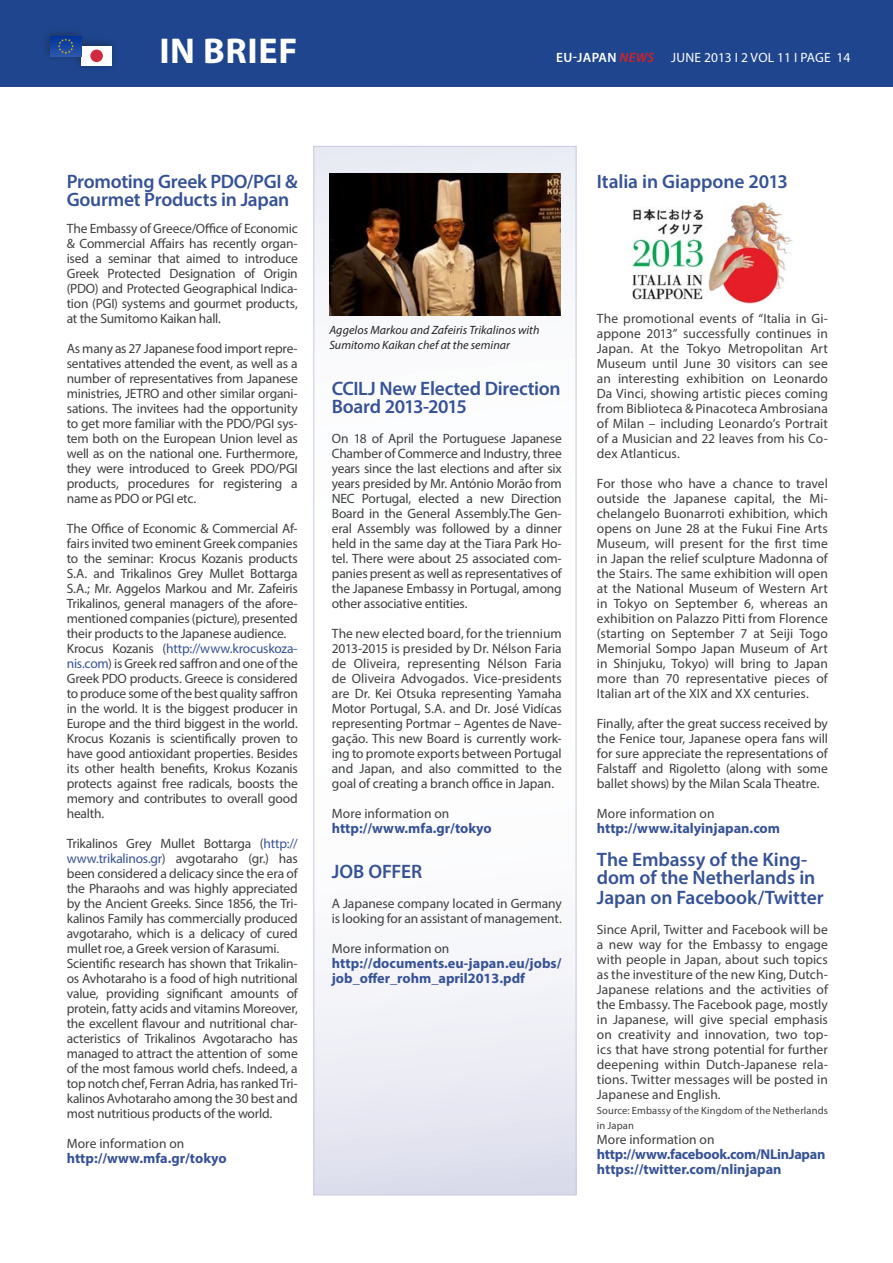
<style>
.page{position:relative;width:893px;height:1263px;background:#fff}
.page>*{position:absolute;margin:0;border:0;box-sizing:border-box;transform-origin:0 0}
.t1{font:700 36px "Myriad Pro";letter-spacing:.015em;color:#fff}
.t2{font:600 19.5px/18px "Myriad Pro";letter-spacing:-.01em;color:#365296}
.t3{font:700 14.25px/15px "Myriad Pro";color:#365296}
.t4{font:700 14.25px "Myriad Pro";letter-spacing:-.02em;color:#365296}
.t5{font:13.5px/15px "Myriad Pro";letter-spacing:-.01em;color:#3e3e3f;text-align:justify}
.t6{font:13.5px "Myriad Pro";letter-spacing:.005em;color:#fff}
.t7{font:600 13.5px "Myriad Pro";letter-spacing:.02em;color:#fff}
.t8{font:italic 12px/15px "Myriad Pro";letter-spacing:.005em;color:#231f20}
.t9{font:10.5px/15px "Myriad Pro";letter-spacing:.01em;color:#3e3e3f}
.s1{font-style:italic;color:#d1232a}
.s2{color:#365296}
</style>
<div class="page">
<svg style="left:316px;top:148px;width:258px;height:1045px"></svg>
<div style="left:0;top:0;width:893px;height:86px;background:#1e458e"></div>
<div style="left:41px;top:27px;width:78px;height:45px;background:#231f20;opacity:.5"></div>
<div style="left:81px;top:46px;width:31px;height:20px;background:#fff"></div>
<div style="left:90px;top:50px;width:13px;height:12px;background:#d3293e;border-radius:50%"></div>
<div style="left:51px;top:36px;width:30px;height:20px;background:linear-gradient(to bottom,#039,#2954a9)"></div>
<svg style="left:58px;top:38px;width:16px;height:16px"></svg>
<img style="left:633px;top:201px;width:159px;height:102px">
<img style="left:329px;top:173px;width:231px;height:143px">
<p class="t1" style="left:159px;top:28px;width:140px">IN BRIEF</p>
<p class="t7" style="left:556px;top:49px;width:99px">EU-JAPAN <span class="s1">NEWS</span></p>
<p class="t6" style="left:671px;top:49px;width:181px">JUNE 2013 I 2 VOL 11 I PAGE 14</p>
<p class="t2" style="left:67px;top:172px;width:233px">Promoting Greek PDO/PGI &amp;<br>Gourmet Products in Japan</p>
<p class="t5" style="left:67px;top:221px;width:233px">The Embassy of Greece/Office of Economic &amp; Commercial Affairs has recently organ&shy;ised a seminar that aimed to introduce Greek Protected Designation of Origin (PDO) and Protected Geographical Indica&shy;tion (PGI) systems and gourmet products, at the Sumitomo Kaikan hall.</p>
<p class="t5" style="left:67px;top:341px;width:233px">As many as 27 Japanese food import repre&shy;sentatives attended the event, as well as a number of representatives from Japanese ministries, JETRO and other similar organi&shy;sations. The invitees had the opportunity to get more familiar with the PDO/PGI sys&shy;tem both on the European Union level as well as on the national one. Furthermore, they were introduced to Greek PDO/PGI products, procedures for registering a name as PDO or PGI etc.</p>
<p class="t5" style="left:67px;top:520px;width:233px">The Office of Economic &amp; Commercial Af&shy;fairs invited two eminent Greek companies to the seminar: Krocus Kozanis products S.A. and Trikalinos Grey Mullet Bottarga S.A.; Mr. Aggelos Markou and Mr. Zafeiris Trikalinos, general managers of the afore&shy;mentioned companies (picture), presented their products to the Japanese audience.</p>
<p class="t5" style="left:67px;top:640px;width:233px">Krocus Kozanis (<span class="s2">http://www.krocuskoza&shy;nis.com</span>) is Greek red saffron and one of the Greek PDO products. Greece is considered to produce some of the best quality saffron in the world. It is the biggest producer in Europe and the third biggest in the world.<br>Krocus Kozanis is scientifically proven to have good antioxidant properties. Besides its other health benefits, Krokus Kozanis protects against free radicals, boosts the memory and contributes to overall good health.</p>
<p class="t5" style="left:67px;top:835px;width:233px">Trikalinos Grey Mullet Bottarga (<span class="s2">http:// www.trikalinos.gr</span>) avgotaraho (gr.) has been considered a delicacy since the era of the Pharaohs and was highly appreciated by the Ancient Greeks. Since 1856, the Tri&shy;kalinos Family has commercially produced avgotaraho, which is a delicacy of cured mullet roe, a Greek version of Karasumi.</p>
<p class="t5" style="left:67px;top:955px;width:233px">Scientific research has shown that Trikalin&shy;os Avhotaraho is a food of high nutritional value, providing significant amounts of protein, fatty acids and vitamins Moreover, the excellent flavour and nutritional char&shy;acteristics of Trikalinos Avgotaracho has managed to attract the attention of some of the most famous world chefs. Indeed, a top notch chef, Ferran Adria, has ranked Tri&shy;kalinos Avhotaraho among the 30 best and most nutritious products of the world.</p>
<p class="t5" style="left:67px;top:1135px;width:119px">More information on</p>
<p class="t3" style="left:67px;top:1150px;width:161px">http://www.mfa.gr/tokyo</p>
<p class="t8" style="left:329px;top:323px;width:212px">Aggelos Markou and Zafeiris Trikalinos with<br>Sumitomo Kaikan chef at the seminar</p>
<p class="t2" style="left:332px;top:379px;width:230px">CCILJ New Elected Direction<br>Board 2013-2015</p>
<p class="t5" style="left:332px;top:430px;width:231px">On 18 of April the Portuguese Japanese Chamber of Commerce and Industry, three years since the last elections and after six years presided by Mr. António Morão from NEC Portugal, elected a new Direction Board in the General Assembly.The Gen&shy;eral Assembly was followed by a dinner held in the same day at the Tiara Park Ho&shy;tel. There were about 25 associated com&shy;panies present as well as representatives of the Japanese Embassy in Portugal, among other associative entities.</p>
<p class="t5" style="left:332px;top:625px;width:231px">The new elected board, for the triennium 2013-2015 is presided by Dr. Nélson Faria de Oliveira, representing Nélson Faria de Oliveira Advogados. Vice-presidents are Dr. Kei Otsuka representing Yamaha Motor Portugal, S.A. and Dr. José Vidícas representing Portmar – Agentes de Nave&shy;gação. This new Board is currently work&shy;ing to promote exports between Portugal and Japan, and also committed to the goal of creating a branch office in Japan.</p>
<p class="t5" style="left:332px;top:805px;width:119px">More information on</p>
<p class="t3" style="left:332px;top:820px;width:161px">http://www.mfa.gr/tokyo</p>
<p class="t2" style="left:332px;top:862px;width:92px">JOB OFFER</p>
<p class="t5" style="left:332px;top:895px;width:231px">A Japanese company located in Germany is looking for an assistant of management.</p>
<p class="t5" style="left:332px;top:940px;width:119px">More information on</p>
<p class="t3" style="left:332px;top:955px;width:231px">http://documents.eu-japan.eu/jobs/ job_offer_rohm_april2013.pdf</p>
<p class="t2" style="left:597px;top:172px;width:192px">Italia in Giappone 2013</p>
<p class="t5" style="left:597px;top:311px;width:233px">The promotional events of “Italia in Gi&shy;appone 2013” successfully continues in Japan. At the Tokyo Metropolitan Art Museum until June 30 visitors can see an interesting exhibition on Leonardo Da Vinci, showing artistic pieces coming from Biblioteca &amp; Pinacoteca Ambrosiana of Milan – including Leonardo’s Portrait of a Musician and 22 leaves from his Co&shy;dex Atlanticus.</p>
<p class="t5" style="left:597px;top:475px;width:233px">For those who have a chance to travel outside the Japanese capital, the Mi&shy;chelangelo Buonarroti exhibition, which opens on June 28 at the Fukui Fine Arts Museum, will present for the first time in Japan the relief sculpture Madonna of the Stairs. The same exhibition will open at the National Museum of Western Art in Tokyo on September 6, whereas an exhibition on Palazzo Pitti from Florence (starting on September 7 at Seiji Togo Memorial Sompo Japan Museum of Art in Shinjuku, Tokyo) will bring to Japan more than 70 representative pieces of Italian art of the XIX and XX centuries.</p>
<p class="t5" style="left:597px;top:715px;width:233px">Finally, after the great success received by the Fenice tour, Japanese opera fans will for sure appreciate the representations of Falstaff and Rigoletto (along with some ballet shows) by the Milan Scala Theatre.</p>
<p class="t5" style="left:597px;top:805px;width:119px">More information on</p>
<p class="t3" style="left:597px;top:820px;width:185px">http://www.italyinjapan.com</p>
<p class="t2" style="left:597px;top:849px;width:228px;line-height:18.9px">The Embassy of the King&shy;dom of the Netherlands in<br>Japan on Facebook/Twitter</p>
<p class="t5" style="left:597px;top:921px;width:233px">Since April, Twitter and Facebook will be a new way for the Embassy to engage with people in Japan, about such topics as the investiture of the new King, Dutch-Japanese relations and the activities of the Embassy. The Facebook page, mostly in Japanese, will give special emphasis on creativity and innovation, two top&shy;ics that have strong potential for further deepening within Dutch-Japanese rela&shy;tions. Twitter messages will be posted in Japanese and English.</p>
<p class="t9" style="left:597px;top:1102px;width:232px">Source: Embassy of the Kingdom of the Netherlands in Japan</p>
<p class="t5" style="left:597px;top:1131px;width:119px">More information on</p>
<p class="t4" style="left:597px;top:1144px;width:230px">http://www.facebook.com/NLinJapan</p>
<p class="t3" style="left:597px;top:1161px;width:186px">https://twitter.com/nlinjapan</p>
</div>
